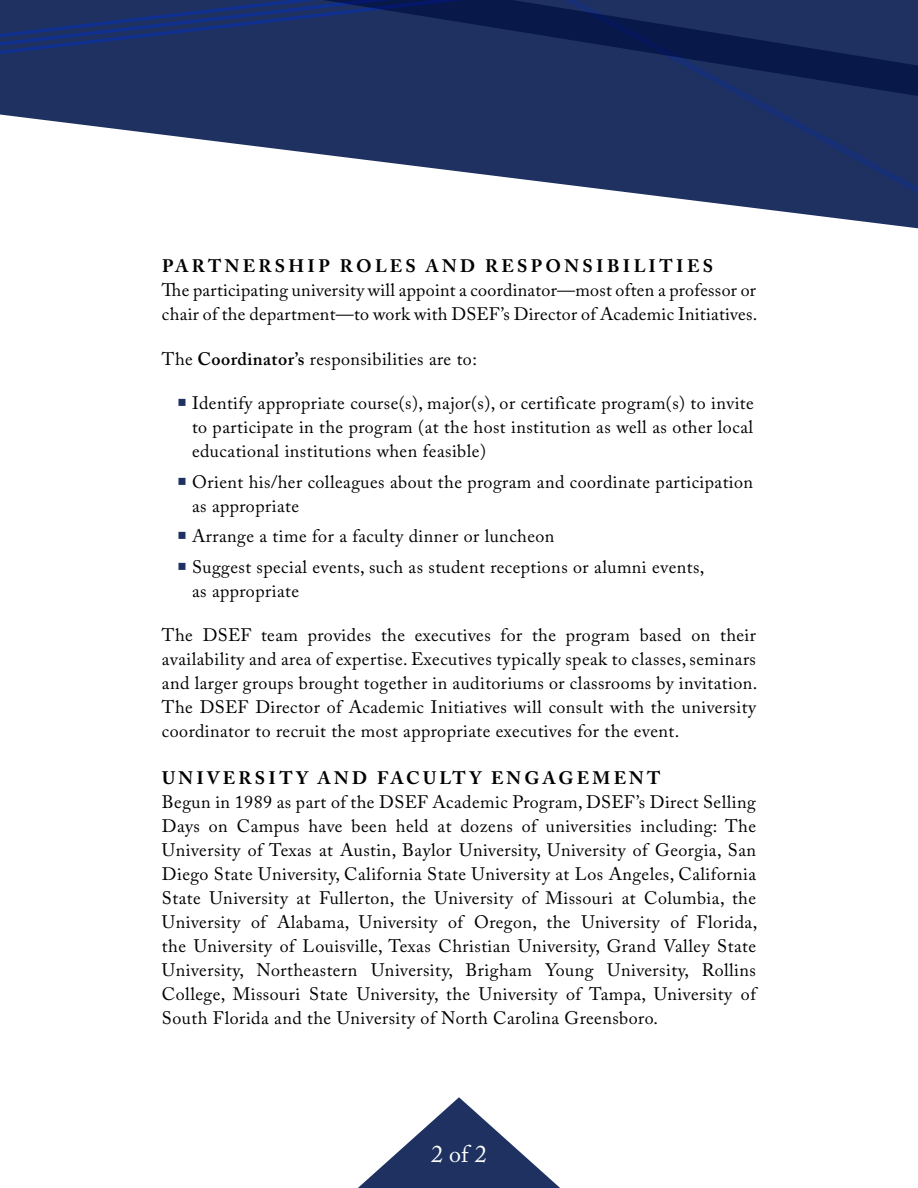
<style>
.page{position:relative;width:918px;height:1188px;background:#fff}
.page>*{position:absolute;margin:0;border:0;box-sizing:border-box;transform-origin:0 0}
.t1{font:24px "Adobe Caslon Pro";color:#fff}
.t2{font:18px/24px "Adobe Caslon Pro";letter-spacing:.025em;color:#000}
.t3{font:700 18px "Adobe Caslon Pro";letter-spacing:.185em;color:#000}
.s1{font-weight:600}
</style>
<div class="page">
<svg style="left:358px;top:1097px;width:202px;height:91px"></svg>
<svg style="left:754px;top:208px;width:164px;height:21px"></svg>
<svg style="left:0;top:75px;width:291px;height:76px"></svg>
<svg style="left:0;top:0;width:291px;height:75px;background:#1c3066"></svg>
<svg style="left:291px;top:0;width:627px;height:208px;background:#32436e"></svg>
<p class="t3" style="left:162px;top:256px;width:552px">PARTNERSHIP ROLES AND RESPONSIBILITIES</p>
<p class="t2" style="left:162px;top:278px;width:597px">The participating university will appoint a coordinator—most often a professor or chair of the department—to work with DSEF’s Director of Academic Initiatives.</p>
<p class="t2" style="left:162px;top:346px;width:316px">The <span class="s1">Coordinator’s</span> responsibilities are to:</p>
<p class="t2" style="left:192px;top:391px;width:563px;text-align:justify">Identify appropriate course(s), major(s), or certificate program(s) to invite to participate in the program (at the host institution as well as other local educational institutions when feasible)</p>
<p class="t2" style="left:192px;top:469px;width:563px">Orient his/her colleagues about the program and coordinate participation as appropriate</p>
<p class="t2" style="left:192px;top:521px;width:514px;line-height:30.8px">Arrange a time for a faculty dinner or luncheon<br>Suggest special events, such as student receptions or alumni events,</p>
<p class="t2" style="left:192px;top:579px;width:109px">as appropriate</p>
<p class="t2" style="left:162px;top:623px;width:597px;text-align:justify">The DSEF team provides the executives for the program based on their availability and area of expertise. Executives typically speak to classes, seminars and larger groups brought together in auditoriums or classrooms by invitation.<br>The DSEF Director of Academic Initiatives will consult with the university coordinator to recruit the most appropriate executives for the event.</p>
<p class="t3" style="left:162px;top:768px;width:500px">UNIVERSITY AND FACULTY ENGAGEMENT</p>
<p class="t2" style="left:162px;top:790px;width:597px;text-align:justify">Begun in 1989 as part of the DSEF Academic Program, DSEF’s Direct Selling Days on Campus have been held at dozens of universities including: The University of Texas at Austin, Baylor University, University of Georgia, San Diego State University, California State University at Los Angeles, California State University at Fullerton, the University of Missouri at Columbia, the University of Alabama, University of Oregon, the University of Florida, the University of Louisville, Texas Christian University, Grand Valley State University, Northeastern University, Brigham Young University, Rollins College, Missouri State University, the University of Tampa, University of South Florida and the University of North Carolina Greensboro.</p>
<h1 class="t1" style="left:431px;top:1140px;width:57px">2 of 2</h1>
</div>
